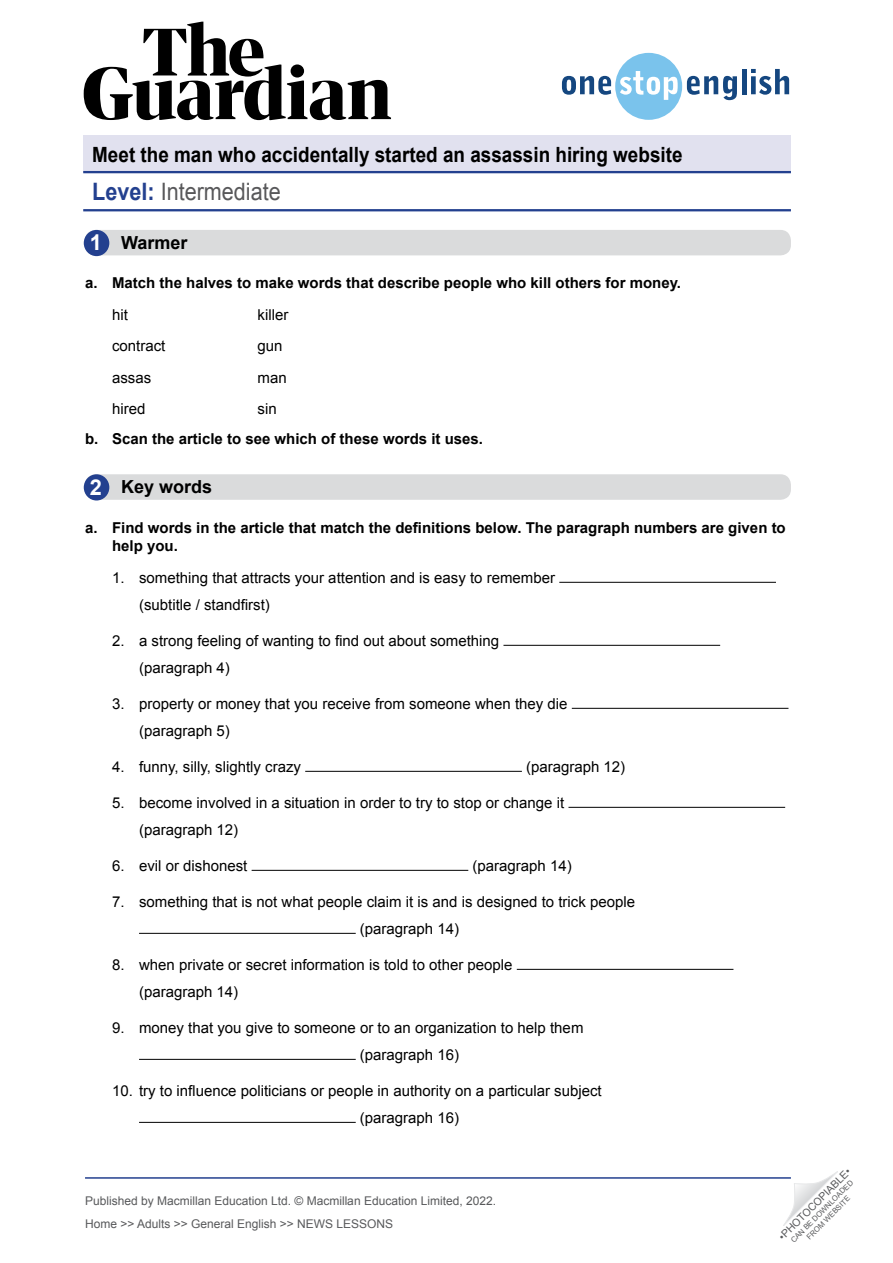
<style>
.page{position:relative;width:893px;height:1263px;background:#fff}
.page>*{position:absolute;margin:0;border:0;box-sizing:border-box;transform-origin:0 0}
.t1{font:24px "Arial";color:#58585a;scale:.9 1}
.WS__Exercise_title{font:700 21.9px "Arial";color:#fff}
.t2{font:700 21px "Arial";color:#000;scale:.9 1}
.WS__Exercise_title-2{font:700 18px "Arial";color:#000}
.WS__Body_text_number{font:15px/27px "Arial";color:#000}
.t3{font:700 15px/18px "Arial";color:#000}
.t4{font:12px/23px "Arial";color:#58595b}
.t5{font:10.5px "Arial";color:#58595b}
.t6{font:7.5px/9px "Arial";color:#58595b;text-align:center}
.s1{font-weight:700;color:#23408f}
</style>
<div class="page">
<hr style="left:83px;top:209px;width:708px;height:2px;background:#23408f">
<svg style="left:84px;top:22px;width:307px;height:98px"></svg>
<svg style="left:562px;top:53px;width:175px;height:67px"></svg>
<hr style="left:742px;top:69px;width:4px;height:25px;background:#154780">
<svg style="left:751px;top:69px;width:38px;height:26px"></svg>
<div style="left:83px;top:136px;width:708px;height:37px;background:#e1e1ef"></div>
<hr style="left:83px;top:171px;width:708px;height:2px;background:#23408f">
<svg style="left:783px;top:1171px;width:55px;height:55px"></svg>
<hr style="left:85px;top:1177px;width:706px;height:2px;background:#23408f">
<div style="left:85px;top:474px;width:706px;height:26px;background:#dadbdc;border-radius:10px"></div>
<div style="left:84px;top:474px;width:25px;height:26px;background:#23408f;border-radius:50%"></div>
<div style="left:85px;top:230px;width:706px;height:25px;background:#dadbdc;border-radius:10px"></div>
<hr style="left:559px;top:582px;width:217px;height:1px;background:#000">
<hr style="left:503px;top:645px;width:217px;height:1px;background:#000">
<hr style="left:572px;top:708px;width:216px;height:1px;background:#000">
<hr style="left:305px;top:771px;width:217px;height:1px;background:#000">
<hr style="left:568px;top:807px;width:217px;height:1px;background:#000">
<hr style="left:252px;top:870px;width:216px;height:1px;background:#000">
<hr style="left:139px;top:933px;width:217px;height:1px;background:#000">
<hr style="left:517px;top:969px;width:216px;height:1px;background:#000">
<hr style="left:139px;top:1059px;width:217px;height:1px;background:#000">
<hr style="left:139px;top:1122px;width:217px;height:1px;background:#000">
<div style="left:84px;top:230px;width:25px;height:26px;background:#23408f;border-radius:50%"></div>
<h3 class="t2" style="left:92px;top:141px;width:657px">Meet the man who accidentally started an assassin hiring website</h3>
<h1 class="t1" style="left:92px;top:176px;width:211px"><span class="s1">Level:</span> Intermediate</h1>
<p class="WS__Exercise_title" style="left:90px;top:228px;width:14px">1</p>
<p class="WS__Exercise_title-2" style="left:121px;top:231px;width:68px">Warmer</p>
<p class="t3" style="left:85px;top:274px;width:598px">a. Match the halves to make words that describe people who kill others for money.</p>
<p class="WS__Body_text_number" style="left:112px;top:301px;width:17px">hit</p>
<p class="WS__Body_text_number" style="left:258px;top:301px;width:32px">killer</p>
<p class="WS__Body_text_number" style="left:112px;top:332px;width:55px">contract</p>
<p class="WS__Body_text_number" style="left:258px;top:332px;width:27px">gun</p>
<p class="WS__Body_text_number" style="left:112px;top:364px;width:41px">assas</p>
<p class="WS__Body_text_number" style="left:258px;top:364px;width:31px">man</p>
<p class="WS__Body_text_number" style="left:112px;top:395px;width:35px">hired</p>
<p class="WS__Body_text_number" style="left:258px;top:395px;width:21px">sin</p>
<p class="t3" style="left:85px;top:430px;width:399px">b. Scan the article to see which of these words it uses.</p>
<p class="WS__Exercise_title-2" style="left:121px;top:474px;width:93px">Key words</p>
<p class="t3" style="left:112px;top:519px;width:675px;text-indent:-27px">a. Find words in the article that match the definitions below. The paragraph numbers are given to help you.</p>
<p class="WS__Body_text_number" style="left:139px;top:564px;width:418px;text-indent:-27px">1. something that attracts your attention and is easy to remember (subtitle / standfirst)</p>
<p class="WS__Body_text_number" style="left:139px;top:627px;width:362px;text-indent:-27px">2. a strong feeling of wanting to find out about something (paragraph 4)</p>
<p class="WS__Body_text_number" style="left:139px;top:690px;width:430px;text-indent:-27px">3. property or money that you receive from someone when they die (paragraph 5)</p>
<p class="WS__Body_text_number" style="left:112px;top:753px;width:190px">4. funny, silly, slightly crazy</p>
<p class="WS__Body_text_number" style="left:526px;top:753px;width:101px">(paragraph 12)</p>
<p class="WS__Body_text_number" style="left:139px;top:789px;width:427px;text-indent:-27px">5. become involved in a situation in order to try to stop or change it (paragraph 12)</p>
<p class="WS__Body_text_number" style="left:112px;top:852px;width:137px">6. evil or dishonest</p>
<p class="WS__Body_text_number" style="left:472px;top:852px;width:101px">(paragraph 14)</p>
<p class="WS__Body_text_number" style="left:360px;top:888px;width:277px;text-indent:-248px">7. something that is not what people claim it is and is designed to trick people (paragraph 14)</p>
<p class="WS__Body_text_number" style="left:139px;top:951px;width:375px;text-indent:-27px">8. when private or secret information is told to other people (paragraph 14)</p>
<p class="WS__Body_text_number" style="left:360px;top:1014px;width:225px;text-indent:-248px">9. money that you give to someone or to an organization to help them (paragraph 16)</p>
<p class="WS__Body_text_number" style="left:360px;top:1077px;width:243px;text-indent:-248px">10. try to influence politicians or people in authority on a particular subject (paragraph 16)</p>
<p class="WS__Exercise_title" style="left:90px;top:472px;width:14px">2</p>
<p class="t4" style="left:85px;top:1189px;width:413px">Published by Macmillan Education Ltd. © Macmillan Education Limited, 2022.<br>Home &gt;&gt; Adults &gt;&gt; General English &gt;&gt; NEWS LESSONS</p>
<p class="t5" style="left:776px;top:1233px;width:99px;rotate:-45deg">•PHOTOCOPIABLE•</p>
<p class="t6" style="left:789px;top:1238px;width:86px;rotate:-45deg">CAN BE DOWNLOADED<br>FROM WEBSITE</p>
</div>
